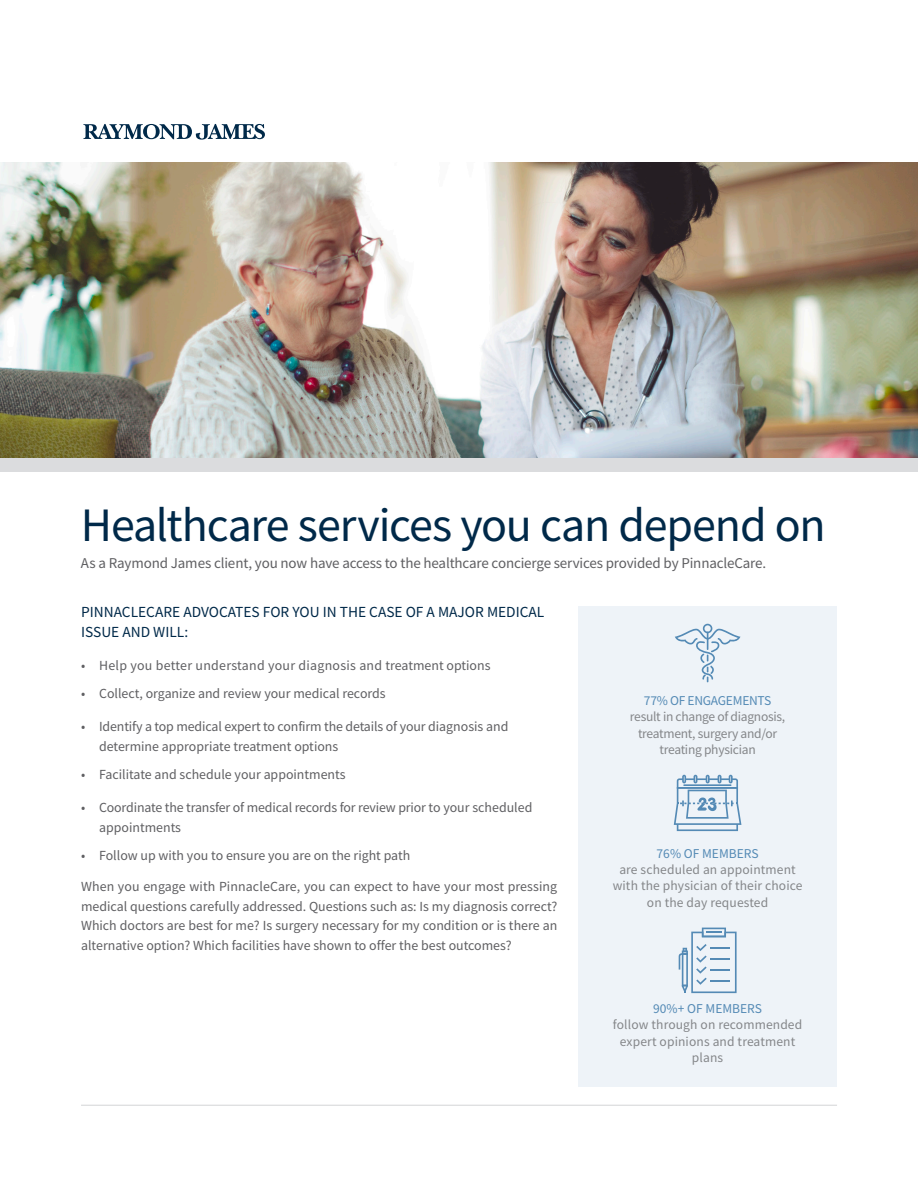
<style>
.page{position:relative;width:918px;height:1188px;background:#fff}
.page>*{position:absolute;margin:0;border:0;box-sizing:border-box;transform-origin:0 0}
.t1{font:48px "Source Sans Pro";letter-spacing:-.025em;color:#002949}
.Subhead_-_1st_Tier{font:15.3px/19.5px "Source Sans Pro";color:#002949}
.t2{font:15px "Source Sans Pro";letter-spacing:-.01em;color:#5f5f62}
.t3{font:13.8px/19.5px "Source Sans Pro";color:#5f5f62}
.t4{font:13.8px "Source Sans Pro";letter-spacing:.02em;color:#5f5f62}
.t5{font:13.5px/16.5px "Source Sans Pro";letter-spacing:.01em;color:#848689;text-align:center}
.t6{font:13.5px/16.5px "Source Sans Pro";letter-spacing:-.02em;color:#848689;text-align:center}
.t7{font:13.5px "Source Sans Pro";letter-spacing:-.005em;color:#548ab5}
</style>
<div class="page">
<div style="left:578px;top:606px;width:259px;height:480px;background:#eef3f8"></div>
<svg style="left:83px;top:124px;width:182px;height:16px"></svg>
<img style="left:0;top:162px;width:918px;height:296px">
<div style="left:0;top:458px;width:918px;height:13px;background:#dbdcde"></div>
<hr style="left:81px;top:1105px;width:756px;height:1px;background:#d3d4d6">
<svg style="left:675px;top:624px;width:65px;height:58px"></svg>
<svg style="left:674px;top:775px;width:67px;height:56px"></svg>
<svg style="left:679px;top:928px;width:58px;height:65px"></svg>
<p class="t1" style="left:81px;top:495px;width:746px">Healthcare services you can depend on</p>
<p class="t2" style="left:81px;top:554px;width:687px">As a Raymond James client, you now have access to the healthcare concierge services provided by PinnacleCare.</p>
<p class="Subhead_-_1st_Tier" style="left:81px;top:602px;width:465px">PINNACLECARE ADVOCATES FOR YOU IN THE CASE OF A MAJOR MEDICAL<br>ISSUE AND WILL:</p>
<p class="t4" style="left:81px;top:657px;width:411px">• Help you better understand your diagnosis and treatment options</p>
<p class="t3" style="left:81px;top:684px;width:306px">• Collect, organize and review your medical records</p>
<p class="t3" style="left:99px;top:717px;width:411px;text-indent:-18px">• Identify a top medical expert to confirm the details of your diagnosis and determine appropriate treatment options</p>
<p class="t3" style="left:81px;top:765px;width:266px">• Facilitate and schedule your appointments</p>
<p class="t3" style="left:99px;top:798px;width:435px;text-indent:-18px">• Coordinate the transfer of medical records for review prior to your scheduled appointments</p>
<p class="t3" style="left:81px;top:846px;width:331px">• Follow up with you to ensure you are on the right path</p>
<p class="t3" style="left:81px;top:877px;width:478px;text-align:justify">When you engage with PinnacleCare, you can expect to have your most pressing medical questions carefully addressed. Questions such as: Is my diagnosis correct?<br>Which doctors are best for me? Is surgery necessary for my condition or is there an alternative option? Which facilities have shown to offer the best outcomes?</p>
<p class="t7" style="left:644px;top:692px;width:129px">77% OF ENGAGEMENTS</p>
<p class="t6" style="left:630px;top:708px;width:157px">result in change of diagnosis, treatment, surgery and/or treating physician</p>
<p class="t7" style="left:657px;top:844px;width:104px">76% OF MEMBERS</p>
<p class="t5" style="left:613px;top:861px;width:191px">are scheduled an appointment with the physician of their choice on the day requested</p>
<p class="t7" style="left:653px;top:1000px;width:110px">90%+ OF MEMBERS</p>
<p class="t5" style="left:613px;top:1017px;width:191px">follow through on recommended expert opinions and treatment plans</p>
</div>
